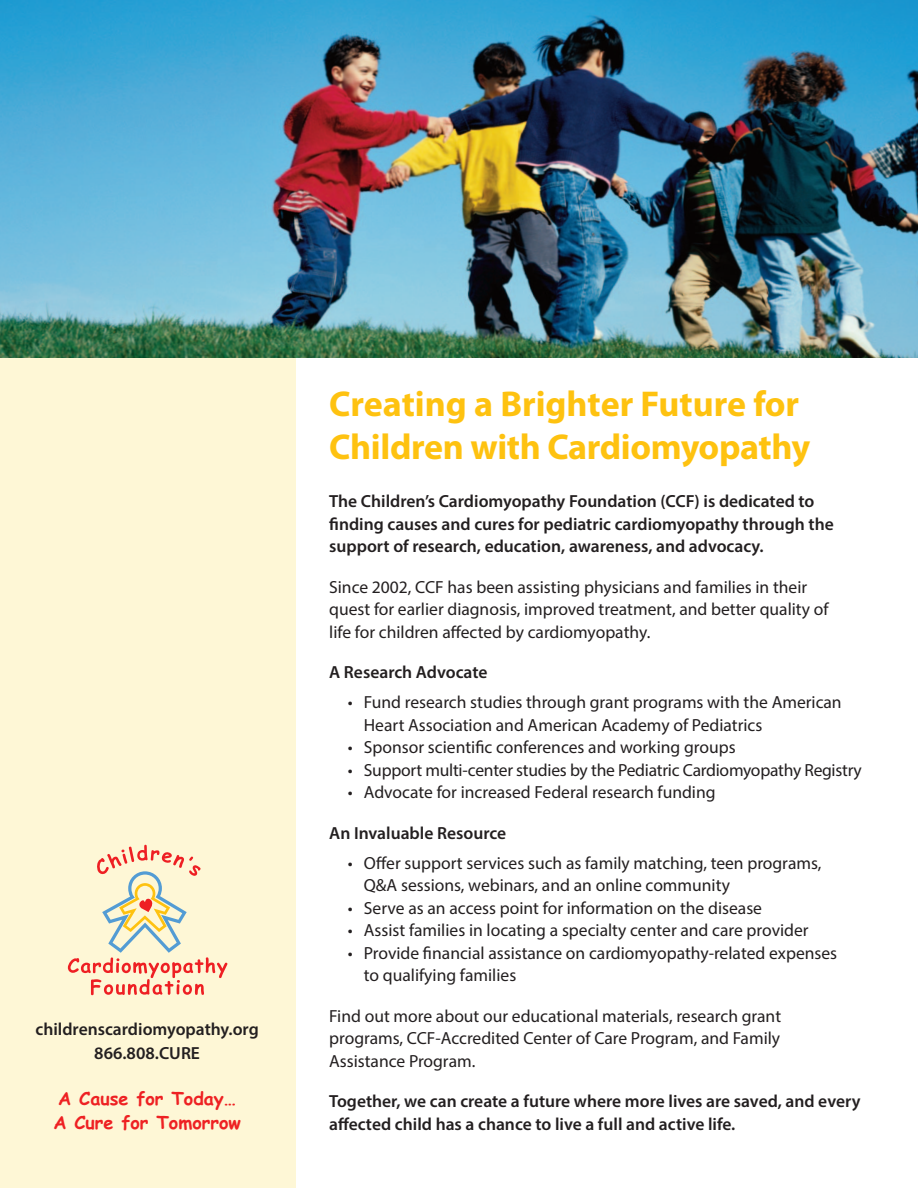
<style>
.page{position:relative;width:918px;height:1188px;background:#fff}
.page>*{position:absolute;margin:0;border:0;box-sizing:border-box;transform-origin:0 0}
.t1{font:700 36px/43.5px "Myriad Pro";letter-spacing:-.01em;color:#fec210}
.t2{font:700 18px "Comic Sans MS";color:#ee2123}
.t3{font:17.55px/22.5px "Myriad Pro";color:#231f20}
.t4{font:600 17.55px/22.5px "Myriad Pro";color:#231f20}
</style>
<div class="page">
<div style="left:0;top:0;width:295px;height:1188px;background:#fef7d6"></div>
<svg style="left:68px;top:845px;width:159px;height:150px"></svg>
<img style="left:0;top:0;width:918px;height:358px">
<p class="t4" style="left:35px;top:1020px;width:225px">childrenscardiomyopathy.org</p>
<p class="t4" style="left:94px;top:1044px;width:107px">866.808.CURE</p>
<p class="t2" style="left:58px;top:1089px;width:179px">A Cause for Today…</p>
<p class="t2" style="left:53px;top:1112px;width:189px">A Cure for Tomorrow</p>
<p class="t1" style="left:329px;top:386px;width:483px">Creating a Brighter Future for<br>Children with Cardiomyopathy</p>
<p class="t4" style="left:329px;top:492px;width:506px">The Children’s Cardiomyopathy Foundation (CCF) is dedicated to finding causes and cures for pediatric cardiomyopathy through the support of research, education, awareness, and advocacy.</p>
<p class="t3" style="left:329px;top:577px;width:501px">Since 2002, CCF has been assisting physicians and families in their quest for earlier diagnosis, improved treatment, and better quality of life for children affected by cardiomyopathy.</p>
<p class="t4" style="left:329px;top:663px;width:160px">A Research Advocate</p>
<p class="t3" style="left:364px;top:692px;width:479px;text-indent:-16px">• Fund research studies through grant programs with the American<br>Heart Association and American Academy of Pediatrics</p>
<p class="t3" style="left:348px;top:737px;width:389px">• Sponsor scientific conferences and working groups</p>
<p class="t3" style="left:348px;top:760px;width:516px">• Support multi-center studies by the Pediatric Cardiomyopathy Registry</p>
<p class="t3" style="left:348px;top:782px;width:369px">• Advocate for increased Federal research funding</p>
<p class="t4" style="left:329px;top:823px;width:179px">An Invaluable Resource</p>
<p class="t3" style="left:364px;top:853px;width:459px;text-indent:-16px">• Offer support services such as family matching, teen programs,<br>Q&amp;A sessions, webinars, and an online community</p>
<p class="t3" style="left:348px;top:898px;width:416px">• Serve as an access point for information on the disease</p>
<p class="t3" style="left:348px;top:920px;width:462px">• Assist families in locating a specialty center and care provider</p>
<p class="t3" style="left:364px;top:943px;width:475px;text-indent:-16px">• Provide financial assistance on cardiomyopathy-related expenses to qualifying families</p>
<p class="t3" style="left:329px;top:1006px;width:453px;text-align:justify">Find out more about our educational materials, research grant programs, CCF-Accredited Center of Care Program, and Family Assistance Program.</p>
<p class="t4" style="left:329px;top:1092px;width:533px">Together, we can create a future where more lives are saved, and every affected child has a chance to live a full and active life.</p>
</div>
